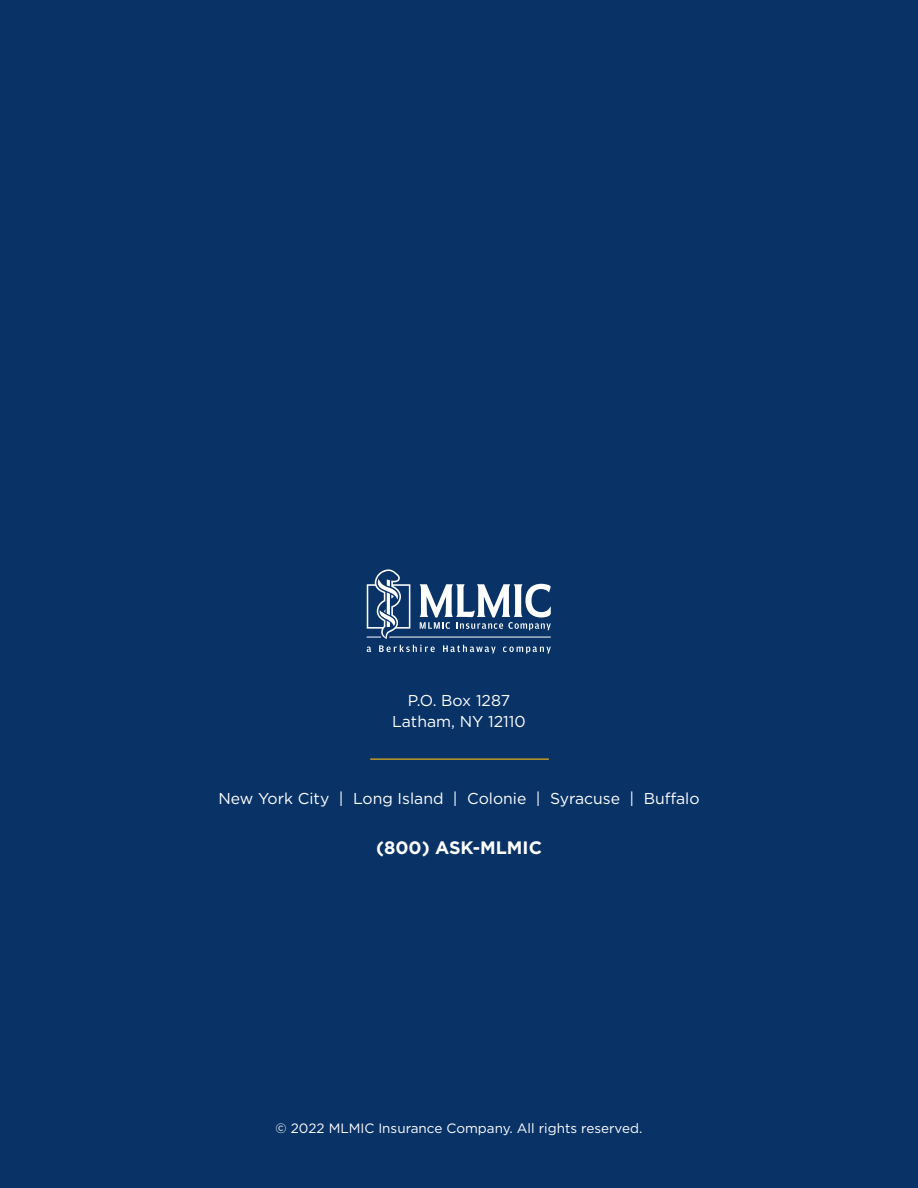
<style>
.page{position:relative;width:918px;height:1188px;background:#093266}
.page>*{position:absolute;margin:0;border:0;box-sizing:border-box;transform-origin:0 0}
.t1{font:700 18px "Gotham";color:#fff}
.OFFICES_-_city{font:15.75px/21px "Gotham";color:#fff;text-align:center}
.t2{font:13.5px "Gotham";color:#fff}
</style>
<div class="page">
<hr style="left:389px;top:637px;width:162px;height:1px;background:#fff">
<svg style="left:420px;top:584px;width:131px;height:46px"></svg>
<svg style="left:367px;top:647px;width:4px;height:5px"></svg>
<svg style="left:379px;top:645px;width:56px;height:7px"></svg>
<svg style="left:443px;top:645px;width:53px;height:9px"></svg>
<svg style="left:503px;top:647px;width:48px;height:7px"></svg>
<svg style="left:367px;top:569px;width:43px;height:70px"></svg>
<hr style="left:370px;top:759px;width:179px;height:1px;background:#fdb913">
<p class="OFFICES_-_city" style="left:392px;top:690px;width:135px">P.O. Box 1287<br>Latham, NY 12110</p>
<p class="OFFICES_-_city" style="left:218px;top:787px;width:483px">New York City | Long Island | Colonie | Syracuse | Buffalo</p>
<p class="t1" style="left:376px;top:836px;width:167px">(800) ASK-MLMIC</p>
<p class="t2" style="left:276px;top:1120px;width:368px">© 2022 MLMIC Insurance Company. All rights reserved.</p>
</div>
